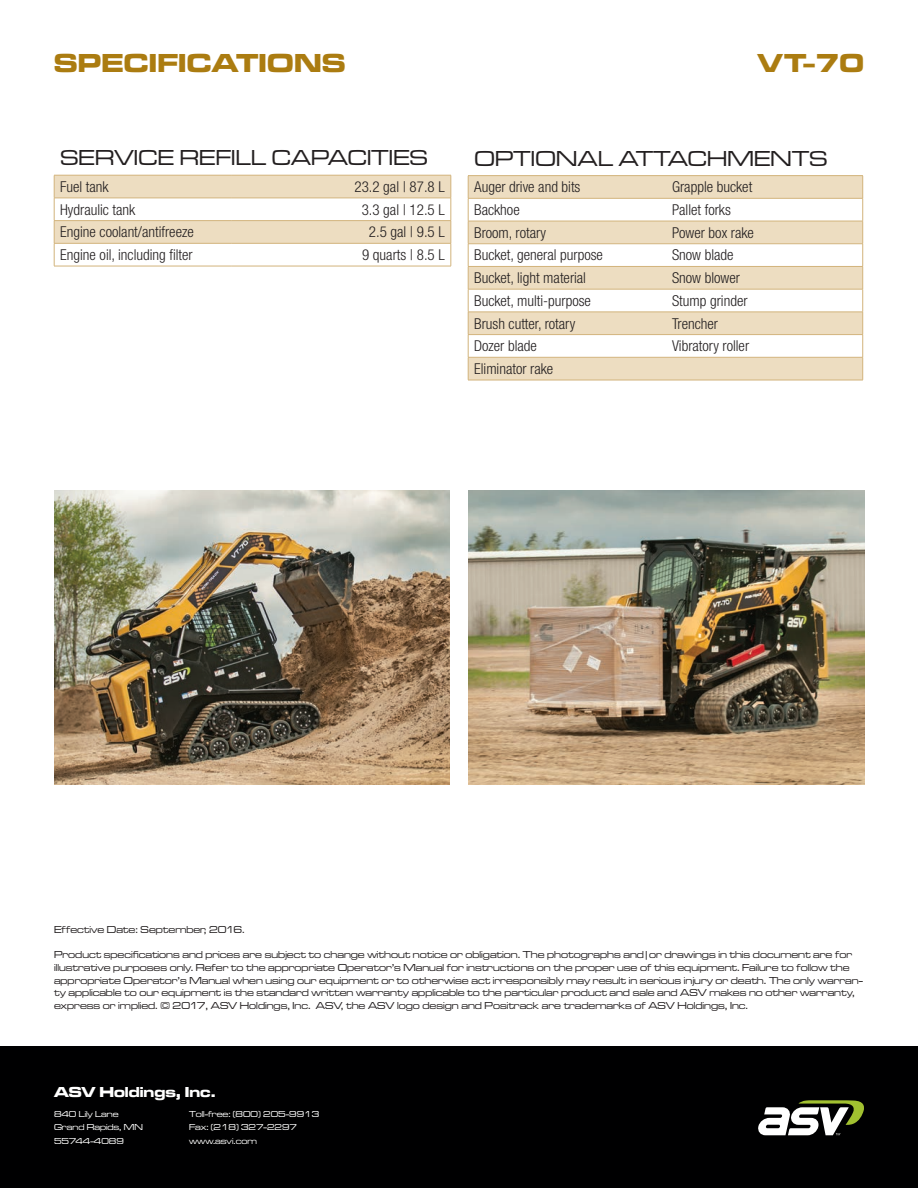
<style>
.page{position:relative;width:918px;height:1188px;background:#fff}
.page>*{position:absolute;margin:0;border:0;box-sizing:border-box;transform-origin:0 0}
.t1{font:700 expanded 27px "Microgramma DOT";letter-spacing:.015em;color:#ab7c11}
.t2{font:500 expanded 22.5px "Microgramma DOT";letter-spacing:.015em;color:#231f20}
.t3{font:300 condensed 15px "Helvetica Neue";color:#231f20}
.t4{font:700 expanded 15px "Microgramma DOT";color:#fff}
.t5{font:500 expanded 10.5px/12.6px "Microgramma DOT";color:#231f20}
.t6{font:500 expanded 9px "Microgramma DOT";color:#fff}
</style>
<div class="page">
<div style="left:469px;top:176px;width:393px;height:204px;background:#edddc1"></div>
<svg style="left:469px;top:199px;width:393px;height:158px"></svg>
<hr style="left:468px;top:175px;width:198px;height:1px;background:#d2b37b">
<hr style="left:666px;top:175px;width:197px;height:1px;background:#d2b37b">
<hr style="left:468px;top:198px;width:198px;height:1px;background:#d2b37b">
<hr style="left:666px;top:198px;width:197px;height:1px;background:#d2b37b">
<hr style="left:468px;top:221px;width:198px;height:1px;background:#d2b37b">
<hr style="left:666px;top:221px;width:197px;height:1px;background:#d2b37b">
<hr style="left:468px;top:243px;width:198px;height:1px;background:#d2b37b">
<hr style="left:666px;top:243px;width:197px;height:1px;background:#d2b37b">
<hr style="left:468px;top:266px;width:198px;height:1px;background:#d2b37b">
<hr style="left:666px;top:266px;width:197px;height:1px;background:#d2b37b">
<hr style="left:468px;top:289px;width:198px;height:1px;background:#d2b37b">
<hr style="left:666px;top:289px;width:197px;height:1px;background:#d2b37b">
<hr style="left:468px;top:312px;width:198px;height:1px;background:#d2b37b">
<hr style="left:666px;top:312px;width:197px;height:1px;background:#d2b37b">
<hr style="left:468px;top:334px;width:198px;height:1px;background:#d2b37b">
<hr style="left:666px;top:334px;width:197px;height:1px;background:#d2b37b">
<hr style="left:468px;top:357px;width:198px;height:1px;background:#d2b37b">
<svg style="left:468px;top:176px;width:1px;height:204px"></svg>
<hr style="left:666px;top:357px;width:197px;height:1px;background:#d2b37b">
<svg style="left:862px;top:176px;width:1px;height:204px"></svg>
<hr style="left:468px;top:380px;width:198px;height:1px;background:#d2b37b">
<hr style="left:666px;top:380px;width:197px;height:1px;background:#d2b37b">
<div style="left:0;top:1046px;width:918px;height:142px;background:#000001"></div>
<svg style="left:758px;top:1100px;width:106px;height:35px"></svg>
<svg style="left:54px;top:175px;width:398px;height:91px"></svg>
<hr style="left:54px;top:266px;width:177px;height:1px;background:#d2b37b">
<hr style="left:231px;top:266px;width:220px;height:1px;background:#d2b37b">
<img style="left:469px;top:490px;width:396px;height:294px">
<img style="left:54px;top:490px;width:396px;height:294px">
<h1 class="t1" style="left:54px;top:45px;width:293px">SPECIFICATIONS</h1>
<h1 class="t1" style="left:758px;top:45px;width:108px">VT-70</h1>
<h2 class="t2" style="left:60px;top:143px;width:369px">SERVICE REFILL CAPACITIES</h2>
<h3 class="t3" style="left:60px;top:178px;width:50px">Fuel tank</h3>
<h3 class="t3" style="left:355px;top:178px;width:92px">23.2 gal | 87.8 L</h3>
<h3 class="t3" style="left:60px;top:201px;width:77px">Hydraulic tank</h3>
<h3 class="t3" style="left:362px;top:201px;width:85px">3.3 gal | 12.5 L</h3>
<h3 class="t3" style="left:60px;top:223px;width:135px">Engine coolant/antifreeze</h3>
<h3 class="t3" style="left:369px;top:223px;width:77px">2.5 gal | 9.5 L</h3>
<h3 class="t3" style="left:60px;top:246px;width:134px">Engine oil, including filter</h3>
<h3 class="t3" style="left:362px;top:246px;width:84px">9 quarts | 8.5 L</h3>
<h2 class="t2" style="left:474px;top:144px;width:355px">OPTIONAL ATTACHMENTS</h2>
<h3 class="t3" style="left:474px;top:178px;width:108px">Auger drive and bits</h3>
<h3 class="t3" style="left:672px;top:178px;width:82px">Grapple bucket</h3>
<h3 class="t3" style="left:474px;top:201px;width:47px">Backhoe</h3>
<h3 class="t3" style="left:672px;top:201px;width:60px">Pallet forks</h3>
<h3 class="t3" style="left:474px;top:224px;width:73px">Broom, rotary</h3>
<h3 class="t3" style="left:672px;top:224px;width:83px">Power box rake</h3>
<h3 class="t3" style="left:474px;top:247px;width:130px">Bucket, general purpose</h3>
<h3 class="t3" style="left:672px;top:247px;width:63px">Snow blade</h3>
<h3 class="t3" style="left:474px;top:269px;width:113px">Bucket, light material</h3>
<h3 class="t3" style="left:672px;top:269px;width:69px">Snow blower</h3>
<h3 class="t3" style="left:474px;top:292px;width:118px">Bucket, multi-purpose</h3>
<h3 class="t3" style="left:672px;top:292px;width:77px">Stump grinder</h3>
<h3 class="t3" style="left:474px;top:315px;width:103px">Brush cutter, rotary</h3>
<h3 class="t3" style="left:672px;top:315px;width:48px">Trencher</h3>
<h3 class="t3" style="left:474px;top:337px;width:64px">Dozer blade</h3>
<h3 class="t3" style="left:672px;top:337px;width:79px">Vibratory roller</h3>
<h3 class="t3" style="left:474px;top:360px;width:81px">Eliminator rake</h3>
<p class="t5" style="left:54px;top:923px;width:192px">Effective Date: September, 2016.</p>
<p class="t5" style="left:54px;top:948px;width:810px">Product specifications and prices are subject to change without notice or obligation. The photographs and|or drawings in this document are for illustrative purposes only. Refer to the appropriate Operator’s Manual for instructions on the proper use of this equipment. Failure to follow the appropriate Operator’s Manual when using our equipment or to otherwise act irresponsibly may result in serious injury or death. The only warran&shy;ty applicable to our equipment is the standard written warranty applicable to the particular product and sale and ASV makes no other warranty, express or implied. © 2017, ASV Holdings, Inc. ASV, the ASV logo design and Positrack are trademarks of ASV Holdings, Inc.</p>
<h3 class="t4" style="left:54px;top:1081px;width:163px">ASV Holdings, Inc.</h3>
<p class="t6" style="left:54px;top:1108px;width:66px">840 Lily Lane</p>
<p class="t6" style="left:189px;top:1108px;width:132px">Toll-free: (800) 205-9913</p>
<p class="t6" style="left:54px;top:1122px;width:90px">Grand Rapids, MN</p>
<p class="t6" style="left:189px;top:1122px;width:110px">Fax: (218) 327-2297</p>
<p class="t6" style="left:54px;top:1135px;width:71px">55744-4089</p>
<p class="t6" style="left:189px;top:1135px;width:69px">www.asvi.com</p>
</div>
